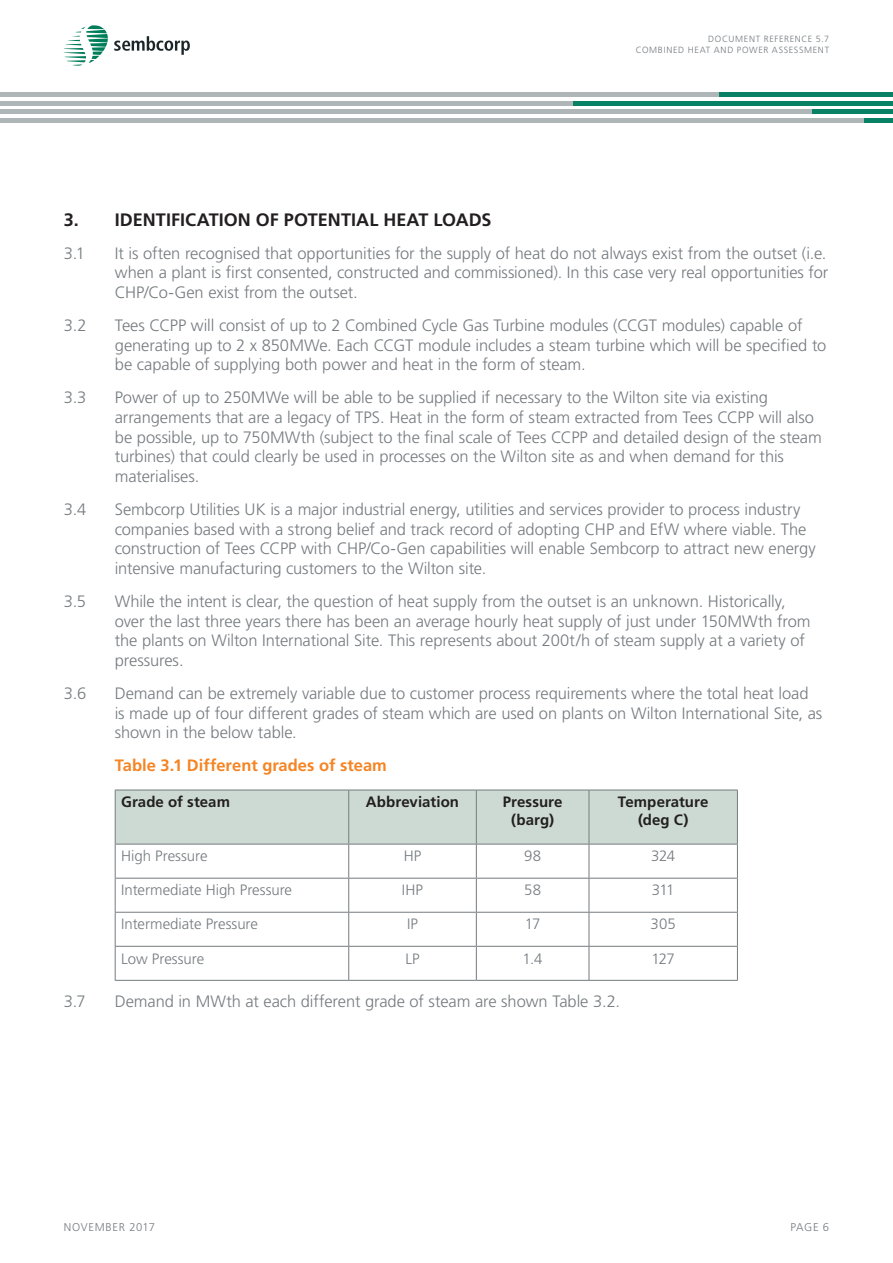
<style>
.page{position:relative;width:893px;height:1263px;background:#fff}
.page>*{position:absolute;margin:0;border:0;box-sizing:border-box;transform-origin:0 0}
.t1{font:700 18px "Frutiger LT Std";color:#231f20}
.t2{font:300 16.5px/19.8px "Frutiger LT Std";letter-spacing:-.005em;color:#757b7f}
.t3{font:700 16.5px "Frutiger LT Std";color:#f58423}
.t4{font:300 15px "Frutiger LT Std";letter-spacing:-.005em;color:#757b7f}
.t5{font:700 15px/18px "Frutiger LT Std";letter-spacing:.005em;color:#231f20;text-align:center}
.t6{font:300 11.25px "Frutiger LT Std";letter-spacing:.05em;color:#757b7f}
.t7{font:300 9px/10.8px "Frutiger LT Std";letter-spacing:.075em;color:#757b7f;text-align:right}
</style>
<div class="page">
<hr style="left:0;top:101px;width:893px;height:4px;background:#afb6b7">
<hr style="left:0;top:110px;width:893px;height:4px;background:#afb6b7">
<hr style="left:0;top:118px;width:893px;height:4px;background:#afb6b7">
<hr style="left:574px;top:101px;width:319px;height:4px;background:#088164">
<hr style="left:0;top:93px;width:893px;height:4px;background:#afb6b7">
<hr style="left:812px;top:110px;width:81px;height:4px;background:#088164">
<hr style="left:719px;top:93px;width:174px;height:4px;background:#088164">
<hr style="left:864px;top:118px;width:29px;height:4px;background:#088164">
<svg style="left:64px;top:25px;width:44px;height:41px"></svg>
<svg style="left:114px;top:36px;width:76px;height:19px"></svg>
<div style="left:116px;top:791px;width:621px;height:53px;background:#ccdad3"></div>
<svg style="left:116px;top:845px;width:621px;height:135px"></svg>
<hr style="left:115px;top:844px;width:1px;height:34px;background:#757b7f">
<hr style="left:348px;top:844px;width:1px;height:34px;background:#757b7f">
<hr style="left:476px;top:844px;width:1px;height:34px;background:#757b7f">
<hr style="left:589px;top:844px;width:1px;height:34px;background:#757b7f">
<hr style="left:737px;top:844px;width:1px;height:34px;background:#757b7f">
<hr style="left:115px;top:878px;width:234px;height:1px;background:#757b7f">
<hr style="left:115px;top:878px;width:1px;height:34px;background:#757b7f">
<hr style="left:349px;top:878px;width:127px;height:1px;background:#757b7f">
<hr style="left:348px;top:878px;width:1px;height:34px;background:#757b7f">
<hr style="left:476px;top:878px;width:113px;height:1px;background:#757b7f">
<hr style="left:476px;top:878px;width:1px;height:34px;background:#757b7f">
<hr style="left:589px;top:878px;width:149px;height:1px;background:#757b7f">
<hr style="left:589px;top:878px;width:1px;height:34px;background:#757b7f">
<hr style="left:737px;top:878px;width:1px;height:34px;background:#757b7f">
<hr style="left:115px;top:912px;width:234px;height:1px;background:#757b7f">
<hr style="left:115px;top:912px;width:1px;height:34px;background:#757b7f">
<hr style="left:349px;top:912px;width:127px;height:1px;background:#757b7f">
<hr style="left:348px;top:912px;width:1px;height:34px;background:#757b7f">
<hr style="left:476px;top:912px;width:113px;height:1px;background:#757b7f">
<hr style="left:476px;top:912px;width:1px;height:34px;background:#757b7f">
<hr style="left:589px;top:912px;width:149px;height:1px;background:#757b7f">
<hr style="left:589px;top:912px;width:1px;height:34px;background:#757b7f">
<hr style="left:737px;top:912px;width:1px;height:34px;background:#757b7f">
<hr style="left:115px;top:946px;width:234px;height:1px;background:#757b7f">
<hr style="left:115px;top:947px;width:1px;height:33px;background:#757b7f">
<hr style="left:115px;top:980px;width:234px;height:1px;background:#757b7f">
<hr style="left:349px;top:946px;width:127px;height:1px;background:#757b7f">
<hr style="left:348px;top:947px;width:1px;height:33px;background:#757b7f">
<hr style="left:349px;top:980px;width:127px;height:1px;background:#757b7f">
<hr style="left:476px;top:946px;width:113px;height:1px;background:#757b7f">
<hr style="left:476px;top:947px;width:1px;height:33px;background:#757b7f">
<hr style="left:476px;top:980px;width:113px;height:1px;background:#757b7f">
<hr style="left:589px;top:946px;width:149px;height:1px;background:#757b7f">
<hr style="left:589px;top:947px;width:1px;height:33px;background:#757b7f">
<hr style="left:737px;top:947px;width:1px;height:33px;background:#757b7f">
<hr style="left:589px;top:980px;width:149px;height:1px;background:#757b7f">
<hr style="left:115px;top:790px;width:234px;height:1px;background:#757b7f">
<hr style="left:115px;top:790px;width:1px;height:54px;background:#757b7f">
<hr style="left:115px;top:844px;width:234px;height:1px;background:#757b7f">
<hr style="left:349px;top:790px;width:127px;height:1px;background:#757b7f">
<hr style="left:348px;top:790px;width:1px;height:54px;background:#757b7f">
<hr style="left:349px;top:844px;width:127px;height:1px;background:#757b7f">
<hr style="left:476px;top:790px;width:113px;height:1px;background:#757b7f">
<hr style="left:476px;top:790px;width:1px;height:54px;background:#757b7f">
<hr style="left:476px;top:844px;width:113px;height:1px;background:#757b7f">
<hr style="left:589px;top:790px;width:149px;height:1px;background:#757b7f">
<hr style="left:589px;top:790px;width:1px;height:54px;background:#757b7f">
<hr style="left:737px;top:790px;width:1px;height:54px;background:#757b7f">
<hr style="left:589px;top:844px;width:149px;height:1px;background:#757b7f">
<p class="t7" style="left:636px;top:34px;width:195px">DOCUMENT REFERENCE 5.7<br>COMBINED HEAT AND POWER ASSESSMENT</p>
<p class="t1" style="left:64px;top:209px;width:429px">3. IDENTIFICATION OF POTENTIAL HEAT LOADS</p>
<p class="t2" style="left:64px;top:243px;width:23px">3.1</p>
<p class="t2" style="left:115px;top:243px;width:715px">It is often recognised that opportunities for the supply of heat do not always exist from the outset (i.e. when a plant is first consented, constructed and commissioned). In this case very real opportunities for<br>CHP/Co-Gen exist from the outset.</p>
<p class="t2" style="left:64px;top:315px;width:24px">3.2</p>
<p class="t2" style="left:115px;top:315px;width:713px">Tees CCPP will consist of up to 2 Combined Cycle Gas Turbine modules (CCGT modules) capable of generating up to 2 x 850MWe. Each CCGT module includes a steam turbine which will be specified to be capable of supplying both power and heat in the form of steam.</p>
<p class="t2" style="left:64px;top:388px;width:24px">3.3</p>
<p class="t2" style="left:115px;top:388px;width:708px">Power of up to 250MWe will be able to be supplied if necessary to the Wilton site via existing arrangements that are a legacy of TPS. Heat in the form of steam extracted from Tees CCPP will also be possible, up to 750MWth (subject to the final scale of Tees CCPP and detailed design of the steam turbines) that could clearly be used in processes on the Wilton site as and when demand for this materialises.</p>
<p class="t2" style="left:64px;top:499px;width:24px">3.4</p>
<p class="t2" style="left:115px;top:499px;width:702px">Sembcorp Utilities UK is a major industrial energy, utilities and services provider to process industry companies based with a strong belief and track record of adopting CHP and EfW where viable. The construction of Tees CCPP with CHP/Co-Gen capabilities will enable Sembcorp to attract new energy intensive manufacturing customers to the Wilton site.</p>
<p class="t2" style="left:64px;top:591px;width:24px">3.5</p>
<p class="t2" style="left:115px;top:591px;width:697px">While the intent is clear, the question of heat supply from the outset is an unknown. Historically, over the last three years there has been an average hourly heat supply of just under 150MWth from the plants on Wilton International Site. This represents about 200t/h of steam supply at a variety of pressures.</p>
<p class="t2" style="left:64px;top:683px;width:24px">3.6</p>
<p class="t2" style="left:115px;top:683px;width:709px">Demand can be extremely variable due to customer process requirements where the total heat load is made up of four different grades of steam which are used on plants on Wilton International Site, as shown in the below table.</p>
<p class="t3" style="left:115px;top:755px;width:274px">Table 3.1 Different grades of steam</p>
<p class="t5" style="left:121px;top:793px;width:110px">Grade of steam</p>
<p class="t5" style="left:366px;top:793px;width:95px">Abbreviation</p>
<p class="t5" style="left:503px;top:793px;width:61px">Pressure (barg)</p>
<p class="t5" style="left:618px;top:793px;width:92px">Temperature (deg C)</p>
<p class="t4" style="left:121px;top:848px;width:88px">High Pressure</p>
<p class="t4" style="left:404px;top:848px;width:19px">HP</p>
<p class="t4" style="left:524px;top:848px;width:18px">98</p>
<p class="t4" style="left:651px;top:848px;width:26px">324</p>
<p class="t4" style="left:121px;top:882px;width:172px">Intermediate High Pressure</p>
<p class="t4" style="left:402px;top:882px;width:23px">IHP</p>
<p class="t4" style="left:524px;top:882px;width:18px">58</p>
<p class="t4" style="left:652px;top:882px;width:24px">311</p>
<p class="t4" style="left:121px;top:916px;width:138px">Intermediate Pressure</p>
<p class="t4" style="left:407px;top:916px;width:13px">IP</p>
<p class="t4" style="left:525px;top:916px;width:17px">17</p>
<p class="t4" style="left:651px;top:916px;width:27px">305</p>
<p class="t4" style="left:121px;top:950px;width:85px">Low Pressure</p>
<p class="t4" style="left:405px;top:950px;width:16px">LP</p>
<p class="t4" style="left:523px;top:950px;width:21px">1.4</p>
<p class="t4" style="left:651px;top:950px;width:25px">127</p>
<p class="t2" style="left:64px;top:992px;width:23px">3.7</p>
<p class="t2" style="left:115px;top:992px;width:507px">Demand in MWth at each different grade of steam are shown Table 3.2.</p>
<p class="t6" style="left:64px;top:1221px;width:93px">NOVEMBER 2017</p>
<p class="t6" style="left:790px;top:1221px;width:40px">PAGE 6</p>
</div>
